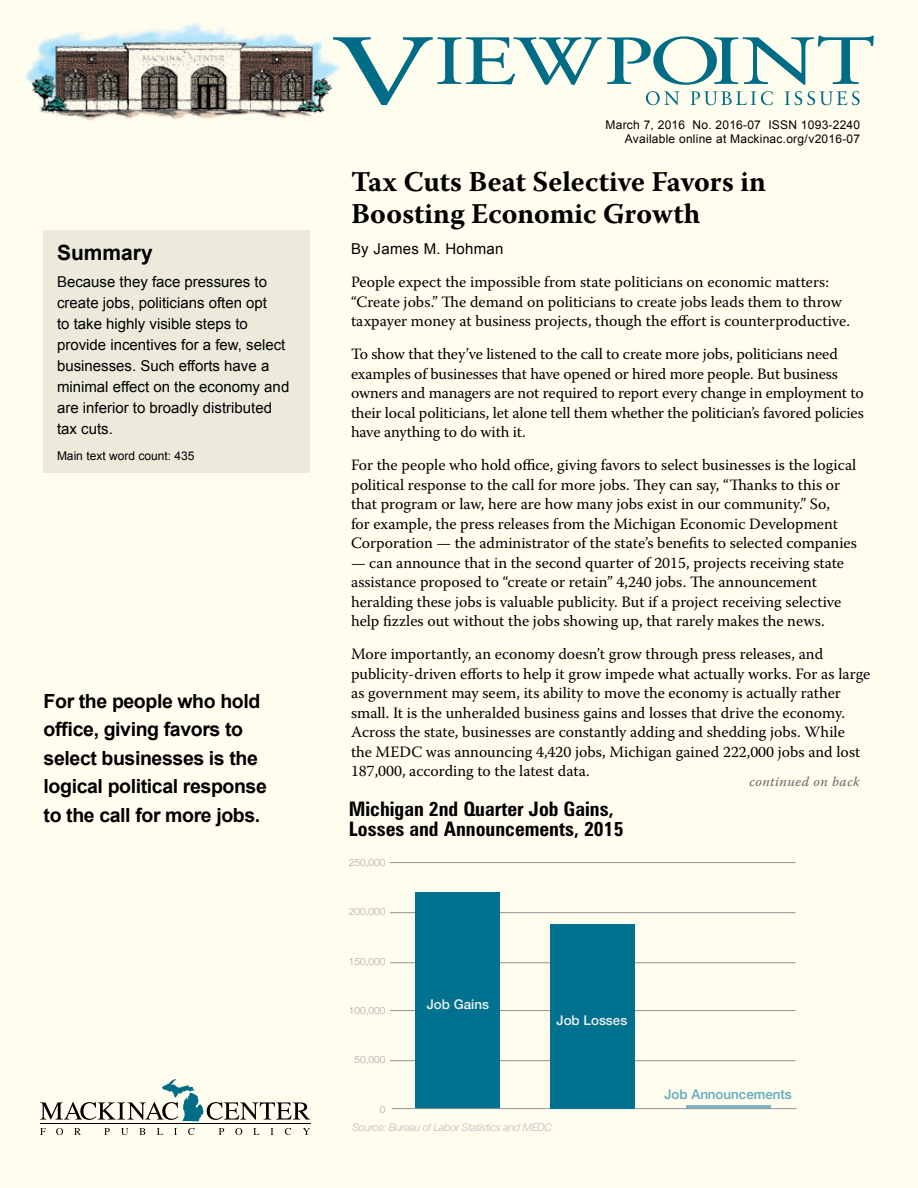
<style>
.page{position:relative;width:918px;height:1188px;background:#fffdee}
.page>*{position:absolute;margin:0;border:0;box-sizing:border-box;transform-origin:0 0}
.t1{font:700 28.5px/31.5px "Warnock Pro";color:#000}
.t2{font:700 21px "Arial";color:#000}
.t3{font:700 condensed 20.1px/20.1px "Zurich BT";color:#000}
.t4{font:700 19.5px/28.5px "Arial";letter-spacing:-.02em;color:#000}
.t5{font:15.75px/19.5px "Warnock Pro";color:#000}
.t6{font:15px/21px "Arial";color:#000}
.t7{font:15px "Arial";letter-spacing:.02em;color:#000}
.t8{font:italic 13.5px "Warnock Pro";letter-spacing:.04em;color:#636466}
.t9{font:500 13.35px "Helvetica Neue";color:#efeff0}
.t10{font:500 13.35px "Helvetica Neue";color:#5eaac0}
.t11{font:12px/14.4px "Arial";letter-spacing:.02em;color:#000;text-align:right}
.t12{font:12px "Arial";color:#000}
.t13{font:italic 300 10.5px "Helvetica Neue";letter-spacing:-.02em;color:#bcbec0}
.t14{font:300 10.05px "Helvetica Neue";color:#a7a9ac}
</style>
<div class="page">
<img style="left:25px;top:22px;width:308px;height:99px">
<svg style="left:333px;top:36px;width:541px;height:69px"></svg>
<svg style="left:40px;top:1128px;width:6px;height:7px"></svg>
<svg style="left:56px;top:1128px;width:7px;height:7px"></svg>
<svg style="left:74px;top:1128px;width:7px;height:7px"></svg>
<svg style="left:104px;top:1128px;width:6px;height:7px"></svg>
<svg style="left:121px;top:1128px;width:7px;height:7px"></svg>
<svg style="left:139px;top:1128px;width:6px;height:7px"></svg>
<svg style="left:157px;top:1128px;width:6px;height:7px"></svg>
<svg style="left:174px;top:1128px;width:3px;height:7px"></svg>
<svg style="left:188px;top:1128px;width:7px;height:7px"></svg>
<svg style="left:219px;top:1128px;width:5px;height:7px"></svg>
<svg style="left:235px;top:1128px;width:7px;height:7px"></svg>
<svg style="left:253px;top:1128px;width:7px;height:7px"></svg>
<svg style="left:270px;top:1128px;width:4px;height:7px"></svg>
<svg style="left:285px;top:1128px;width:6px;height:7px"></svg>
<svg style="left:303px;top:1128px;width:7px;height:7px"></svg>
<hr style="left:40px;top:1124px;width:270px;height:1px;background:#000">
<svg style="left:40px;top:1079px;width:270px;height:42px"></svg>
<div style="left:44px;top:231px;width:266px;height:242px;background:#ebeadb"></div>
<hr style="left:686px;top:1105px;width:84px;height:4px;background:#80b7be">
<hr style="left:390px;top:862px;width:405px;height:1px;background:#939291">
<hr style="left:390px;top:912px;width:405px;height:1px;background:#939291">
<hr style="left:390px;top:962px;width:405px;height:1px;background:#939291">
<hr style="left:390px;top:1010px;width:405px;height:1px;background:#939291">
<hr style="left:390px;top:1060px;width:405px;height:1px;background:#939291">
<div style="left:415px;top:893px;width:85px;height:216px;background:#00728f"></div>
<hr style="left:392px;top:1108px;width:404px;height:1px;background:#939598">
<div style="left:550px;top:924px;width:84px;height:185px;background:#00728f"></div>
<h2 class="t2" style="left:57px;top:238px;width:97px">Summary</h2>
<p class="t6" style="left:57px;top:272px;width:234px">Because they face pressures to create jobs, politicians often opt<br>to take highly visible steps to provide incentives for a few, select businesses. Such efforts have a minimal effect on the economy and are inferior to broadly distributed tax cuts.</p>
<p class="t12" style="left:57px;top:447px;width:139px">Main text word count: 435</p>
<p class="t4" style="left:44px;top:687px;width:225px">For the people who hold office, giving favors to select businesses is the logical political response to the call for more jobs.</p>
<p class="t11" style="left:606px;top:117px;width:256px">March 7, 2016 No. 2016-07 ISSN 1093-2240<br>Available online at Mackinac.org/v2016-07</p>
<h1 class="t1" style="left:351px;top:166px;width:417px">Tax Cuts Beat Selective Favors in<br>Boosting Economic Growth</h1>
<p class="t7" style="left:351px;top:239px;width:154px">By James M. Hohman</p>
<p class="t5" style="left:351px;top:272px;width:501px">People expect the impossible from state politicians on economic matters: “Create jobs.” The demand on politicians to create jobs leads them to throw taxpayer money at business projects, though the effort is counterproductive.</p>
<p class="t5" style="left:351px;top:344px;width:514px">To show that they’ve listened to the call to create more jobs, politicians need examples of businesses that have opened or hired more people. But business owners and managers are not required to report every change in employment to their local politicians, let alone tell them whether the politician’s favored policies have anything to do with it.</p>
<p class="t5" style="left:351px;top:455px;width:508px">For the people who hold office, giving favors to select businesses is the logical political response to the call for more jobs. They can say, “Thanks to this or that program or law, here are how many jobs exist in our community.” So,<br>for example, the press releases from the Michigan Economic Development Corporation — the administrator of the state’s benefits to selected companies</p>
<p class="t5" style="left:351px;top:553px;width:495px">— can announce that in the second quarter of 2015, projects receiving state assistance proposed to “create or retain” 4,240 jobs. The announcement heralding these jobs is valuable publicity. But if a project receiving selective help fizzles out without the jobs showing up, that rarely makes the news.</p>
<p class="t5" style="left:351px;top:644px;width:521px">More importantly, an economy doesn’t grow through press releases, and publicity-driven efforts to help it grow impede what actually works. For as large as government may seem, its ability to move the economy is actually rather small. It is the unheralded business gains and losses that drive the economy.<br>Across the state, businesses are constantly adding and shedding jobs. While<br>the MEDC was announcing 4,420 jobs, Michigan gained 222,000 jobs and lost 187,000, according to the latest data.</p>
<p class="t8" style="left:749px;top:774px;width:112px">continued on back</p>
<p class="t3" style="left:349px;top:799px;width:276px">Michigan 2nd Quarter Job Gains,<br>Losses and Announcements, 2015</p>
<p class="t14" style="left:349px;top:854px;width:38px">250,000</p>
<p class="t14" style="left:349px;top:904px;width:38px">200,000</p>
<p class="t14" style="left:349px;top:953px;width:38px">150,000</p>
<p class="t14" style="left:349px;top:1002px;width:38px">100,000</p>
<p class="t14" style="left:355px;top:1052px;width:32px">50,000</p>
<p class="t9" style="left:427px;top:993px;width:64px">Job Gains</p>
<p class="t9" style="left:557px;top:1009px;width:72px">Job Losses</p>
<p class="t14" style="left:380px;top:1101px;width:7px">0</p>
<p class="t13" style="left:352px;top:1119px;width:201px">Source: Bureau of Labor Statistics and MEDC</p>
<p class="t10" style="left:664px;top:1084px;width:129px">Job Announcements</p>
</div>
